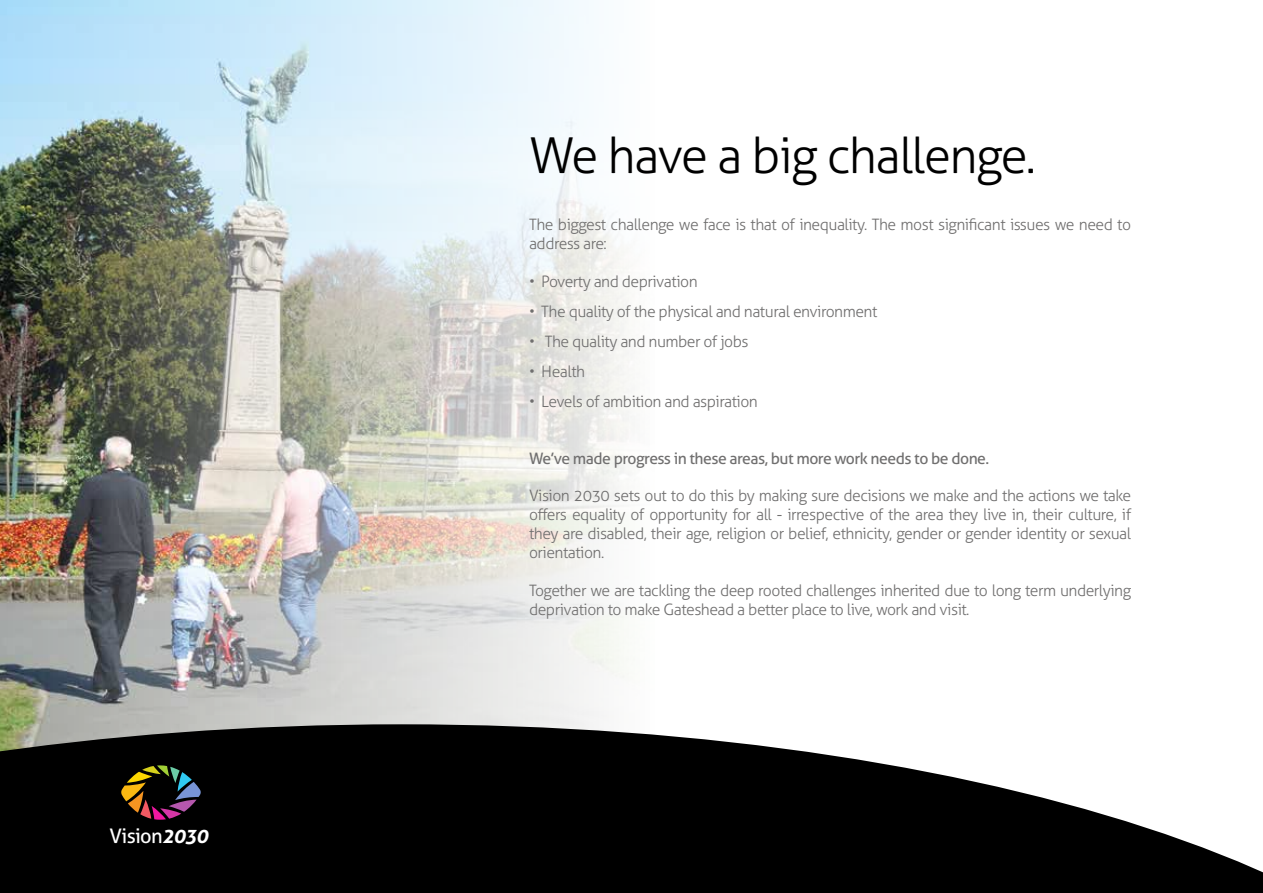
<style>
.page{position:relative;width:1263px;height:893px;background:#fff}
.page>*{position:absolute;margin:0;border:0;box-sizing:border-box;transform-origin:0 0}
.t1{font:300 49.5px "Aller";letter-spacing:-.035em;color:#000}
.t2{font:20.1px "Aller";letter-spacing:-.035em;color:#fff}
.t3{font:300 15.75px/18.9px "Aller";letter-spacing:-.035em;color:#706f6f}
.t4{font:15.75px "Aller";letter-spacing:-.035em;color:#706f6f}
.s1{font-weight:700;font-style:italic}
</style>
<div class="page">
<img style="left:0;top:0;width:629px;height:724px">
<svg style="left:0;top:724px;width:1263px;height:169px;fill:#000"></svg>
<svg style="left:121px;top:765px;width:80px;height:55px;background:#403126"></svg>
<p class="t2" style="left:110px;top:824px;width:100px">Vision<span class="s1">2030</span></p>
<h1 class="t1" style="left:529px;top:125px;width:508px">We have a big challenge.</h1>
<p class="t3" style="left:529px;top:215px;width:604px">The biggest challenge we face is that of inequality. The most significant issues we need to address are:</p>
<p class="t3" style="left:529px;top:272px;width:170px">• Poverty and deprivation</p>
<p class="t3" style="left:529px;top:302px;width:350px">• The quality of the physical and natural environment</p>
<p class="t3" style="left:529px;top:332px;width:221px">• The quality and number of jobs</p>
<p class="t3" style="left:529px;top:362px;width:58px">• Health</p>
<p class="t3" style="left:529px;top:392px;width:230px">• Levels of ambition and aspiration</p>
<p class="t4" style="left:529px;top:448px;width:462px">We’ve made progress in these areas, but more work needs to be done.</p>
<p class="t3" style="left:529px;top:486px;width:604px;text-align:justify">Vision 2030 sets out to do this by making sure decisions we make and the actions we take offers equality of opportunity for all - irrespective of the area they live in, their culture, if they are disabled, their age, religion or belief, ethnicity, gender or gender identity or sexual orientation.</p>
<p class="t3" style="left:529px;top:581px;width:603px">Together we are tackling the deep rooted challenges inherited due to long term underlying deprivation to make Gateshead a better place to live, work and visit.</p>
</div>
